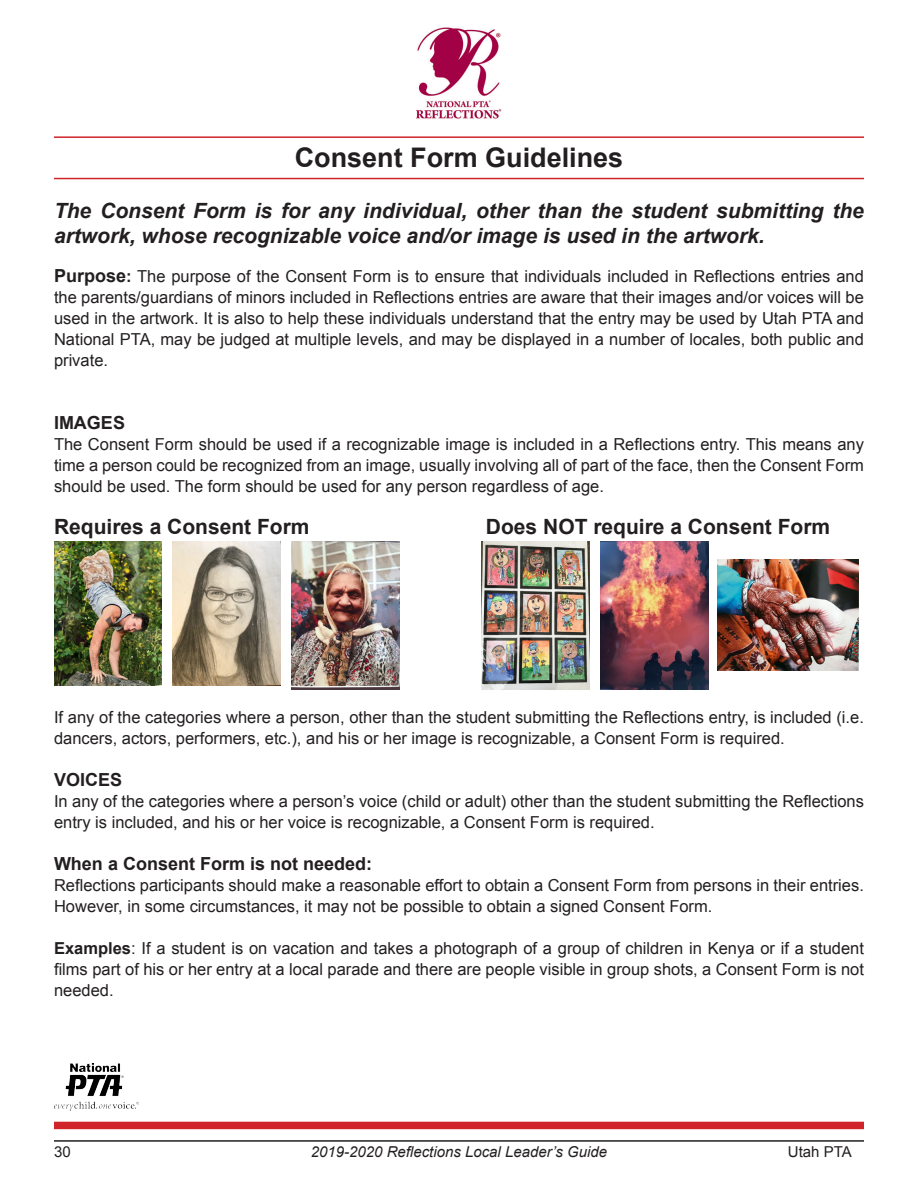
<style>
.page{position:relative;width:918px;height:1188px;background:#fff}
.page>*{position:absolute;margin:0;border:0;box-sizing:border-box;transform-origin:0 0}
.Arial_18{font:700 27px "Arial";color:#231f20}
.t1{font:italic 700 21px/25.5px "Arial";color:#231f20}
.t2{font:700 21px "Arial";color:#231f20}
.t3{font:700 18px "Arial";color:#231f20}
.t4{font:16.5px/21px "Arial";color:#231f20;text-align:justify}
.t5{font:italic 15px "Arial";color:#231f20}
.t6{font:15px "Arial";color:#231f20}
.s1{font-weight:700;font-size:18px}
.s2{font-weight:700}
</style>
<div class="page">
<img style="left:54px;top:1063px;width:84px;height:48px">
<img style="left:417px;top:27px;width:84px;height:92px">
<hr style="left:54px;top:136px;width:810px;height:2px;background:#d1232a">
<hr style="left:54px;top:178px;width:810px;height:1px;background:#d1232a">
<div style="left:54px;top:1122px;width:810px;height:7px;background:#d1232a"></div>
<hr style="left:54px;top:1140px;width:810px;height:2px;background:#231f20">
<img style="left:54px;top:541px;width:108px;height:144px">
<img style="left:173px;top:541px;width:108px;height:144px">
<img style="left:292px;top:541px;width:108px;height:148px">
<img style="left:482px;top:541px;width:108px;height:148px">
<img style="left:717px;top:560px;width:141px;height:111px">
<img style="left:600px;top:541px;width:108px;height:148px">
<p class="Arial_18" style="left:295px;top:140px;width:330px">Consent Form Guidelines</p>
<p class="t1" style="left:54px;top:198px;width:811px">The Consent Form is for any individual, other than the student submitting the artwork, whose recognizable voice and/or image is used in the artwork.</p>
<p class="t4" style="left:54px;top:266px;width:811px"><span class="s1">Purpose</span><span class="s2">:</span> The purpose of the Consent Form is to ensure that individuals included in Reflections entries and the parents/guardians of minors included in Reflections entries are aware that their images and/or voices will be used in the artwork. It is also to help these individuals understand that the entry may be used by Utah PTA and National PTA, may be judged at multiple levels, and may be displayed in a number of locales, both public and private.</p>
<p class="t3" style="left:54px;top:411px;width:73px">IMAGES</p>
<p class="t4" style="left:54px;top:434px;width:811px">The Consent Form should be used if a recognizable image is included in a Reflections entry. This means any time a person could be recognized from an image, usually involving all of part of the face, then the Consent Form should be used. The form should be used for any person regardless of age.</p>
<p class="t2" style="left:54px;top:513px;width:257px">Requires a Consent Form</p>
<p class="t2" style="left:486px;top:513px;width:346px">Does NOT require a Consent Form</p>
<p class="t4" style="left:54px;top:707px;width:811px">If any of the categories where a person, other than the student submitting the Reflections entry, is included (i.e. dancers, actors, performers, etc.), and his or her image is recognizable, a Consent Form is required.</p>
<p class="t3" style="left:54px;top:768px;width:70px">VOICES</p>
<p class="t4" style="left:54px;top:791px;width:811px">In any of the categories where a person’s voice (child or adult) other than the student submitting the Reflections entry is included, and his or her voice is recognizable, a Consent Form is required.</p>
<p class="t3" style="left:54px;top:852px;width:320px">When a Consent Form is not needed:</p>
<p class="t4" style="left:54px;top:875px;width:811px">Reflections participants should make a reasonable effort to obtain a Consent Form from persons in their entries.<br>However, in some circumstances, it may not be possible to obtain a signed Consent Form.</p>
<p class="t4" style="left:54px;top:938px;width:811px"><span class="s2">Examples</span>: If a student is on vacation and takes a photograph of a group of children in Kenya or if a student films part of his or her entry at a local parade and there are people visible in group shots, a Consent Form is not needed.</p>
<p class="t6" style="left:54px;top:1142px;width:18px">30</p>
<p class="t5" style="left:311px;top:1142px;width:298px">2019-2020 Reflections Local Leader’s Guide</p>
<p class="t6" style="left:788px;top:1142px;width:65px">Utah PTA</p>
</div>
